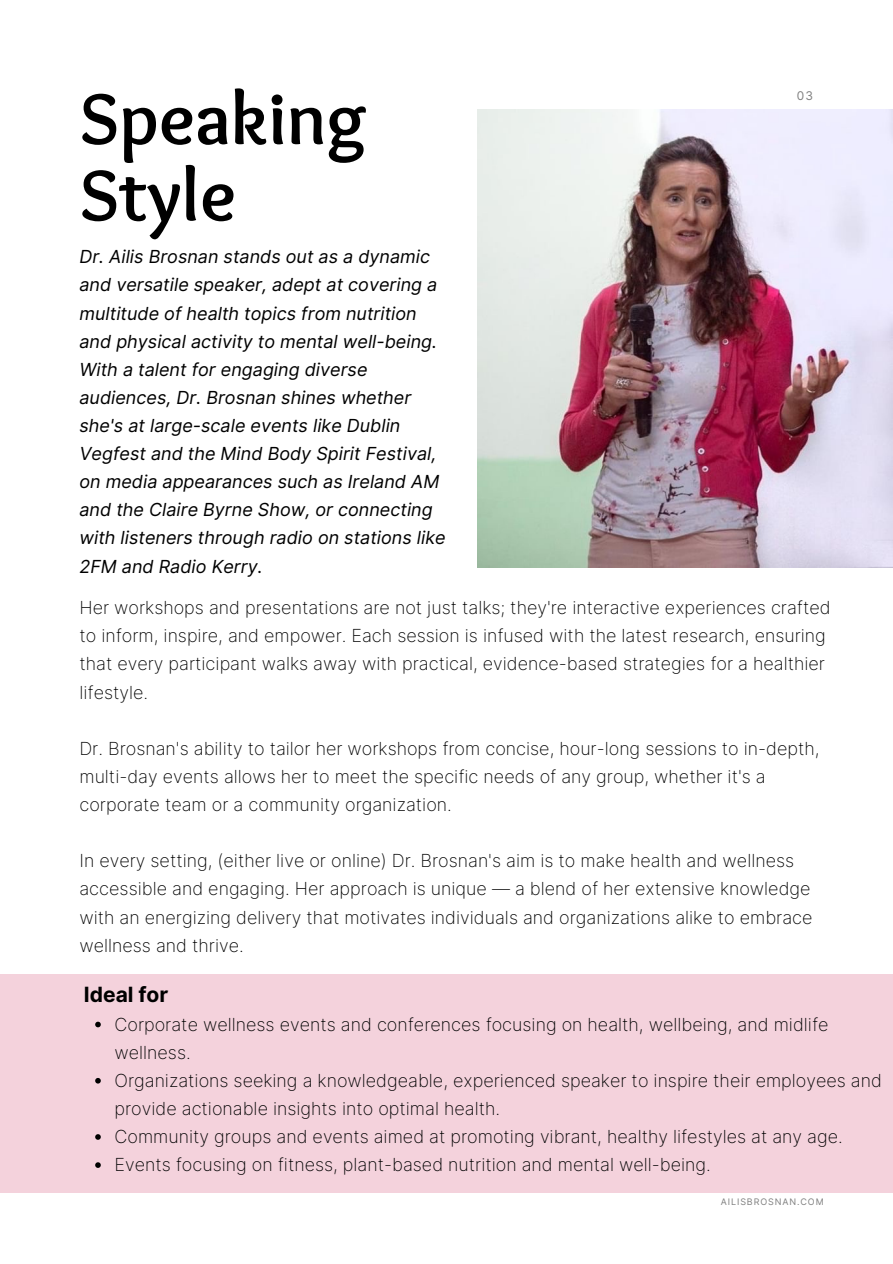
<style>
.page{position:relative;width:893px;height:1264px;background:#fff}
.page>*{position:absolute;margin:0;border:0;box-sizing:border-box;transform-origin:0 0}
.t1{font:700 75px/76.5px "Sukar";color:#000}
.t2{font:700 21px "Inter";color:#000}
.t3{font:200 18px/28px "Inter";color:#000}
.t4{font:italic 18px/28px "Inter";color:#000}
.t5{font:12px "Inter";color:#7f7f7f}
.t6{font:9px "Inter";letter-spacing:.1em;color:#7f7f7f}
</style>
<div class="page">
<img style="left:477px;top:109px;width:415px;height:458px">
<div style="left:0;top:973px;width:892px;height:219px;background:#f4d2dc"></div>
<svg style="left:95px;top:1021px;width:6px;height:6px"></svg>
<svg style="left:95px;top:1078px;width:6px;height:5px"></svg>
<svg style="left:95px;top:1134px;width:6px;height:5px"></svg>
<svg style="left:95px;top:1162px;width:6px;height:5px"></svg>
<p class="t1" style="left:79px;top:88px;width:289px">Speaking<br>Style</p>
<p class="t5" style="left:796px;top:88px;width:18px">03</p>
<p class="t4" style="left:79px;top:243px;width:367px">Dr. Ailis Brosnan stands out as a dynamic and versatile speaker, adept at covering a multitude of health topics from nutrition and physical activity to mental well-being.<br>With a talent for engaging diverse audiences, Dr. Brosnan shines whether she's at large-scale events like Dublin Vegfest and the Mind Body Spirit Festival, on media appearances such as Ireland AM and the Claire Byrne Show, or connecting with listeners through radio on stations like 2FM and Radio Kerry.</p>
<p class="t3" style="left:79px;top:593px;width:752px">Her workshops and presentations are not just talks; they're interactive experiences crafted to inform, inspire, and empower. Each session is infused with the latest research, ensuring that every participant walks away with practical, evidence-based strategies for a healthier lifestyle.</p>
<p class="t3" style="left:79px;top:734px;width:741px">Dr. Brosnan's ability to tailor her workshops from concise, hour-long sessions to in-depth, multi-day events allows her to meet the specific needs of any group, whether it's a corporate team or a community organization.</p>
<p class="t3" style="left:79px;top:846px;width:734px">In every setting, (either live or online) Dr. Brosnan's aim is to make health and wellness accessible and engaging. Her approach is unique — a blend of her extensive knowledge with an energizing delivery that motivates individuals and organizations alike to embrace wellness and thrive.</p>
<p class="t2" style="left:84px;top:982px;width:86px">Ideal for</p>
<p class="t3" style="left:114px;top:1010px;width:715px">Corporate wellness events and conferences focusing on health, wellbeing, and midlife wellness.</p>
<p class="t3" style="left:114px;top:1066px;width:769px">Organizations seeking a knowledgeable, experienced speaker to inspire their employees and provide actionable insights into optimal health.</p>
<p class="t3" style="left:114px;top:1122px;width:729px">Community groups and events aimed at promoting vibrant, healthy lifestyles at any age.</p>
<p class="t3" style="left:114px;top:1150px;width:598px">Events focusing on fitness, plant-based nutrition and mental well-being.</p>
<p class="t6" style="left:720px;top:1195px;width:104px">AILISBROSNAN.COM</p>
</div>
